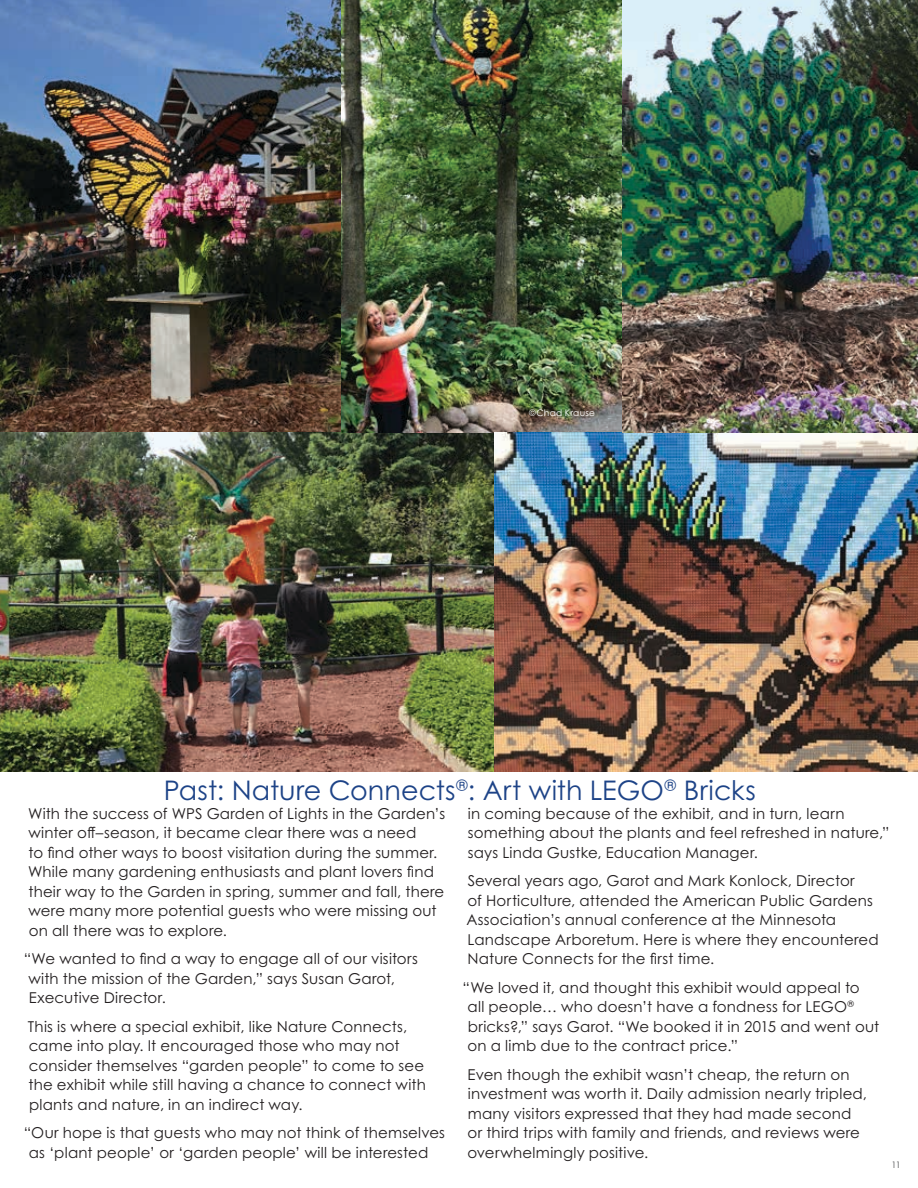
<style>
.page{position:relative;width:918px;height:1188px;background:#fff}
.page>*{position:absolute;margin:0;border:0;box-sizing:border-box;transform-origin:0 0}
.t1{font:27px "Century Gothic Pro";letter-spacing:.005em;color:#1d4387}
.t2{font:15px/19.5px "Century Gothic Pro";letter-spacing:.01em;color:#231f20}
.t3{font:9px "Century Gothic Pro";letter-spacing:.03em;color:#fff}
.t4{font:9px "Century Gothic Pro";color:#535456}
</style>
<div class="page">
<img style="left:0;top:0;width:918px;height:772px">
<p class="t3" style="left:529px;top:407px;width:67px">©Chad Krause</p>
<h1 class="t1" style="left:164px;top:773px;width:594px">Past: Nature Connects<sup>®</sup>: Art with LEGO<sup>®</sup> Bricks</h1>
<p class="t2" style="left:28px;top:804px;width:419px">With the success of WPS Garden of Lights in the Garden’s winter off–season, it became clear there was a need<br>to find other ways to boost visitation during the summer.<br>While many gardening enthusiasts and plant lovers find their way to the Garden in spring, summer and fall, there were many more potential guests who were missing out on all there was to explore.</p>
<p class="t2" style="left:29px;top:949px;width:391px;text-indent:-5px">“We wanted to find a way to engage all of our visitors with the mission of the Garden,” says Susan Garot,<br>Executive Director.</p>
<p class="t2" style="left:28px;top:1017px;width:399px">This is where a special exhibit, like Nature Connects, came into play. It encouraged those who may not consider themselves “garden people” to come to see the exhibit while still having a chance to connect with plants and nature, in an indirect way.</p>
<p class="t2" style="left:29px;top:1123px;width:418px;text-indent:-5px">“Our hope is that guests who may not think of themselves as ‘plant people’ or ‘garden people’ will be interested</p>
<p class="t2" style="left:468px;top:804px;width:423px">in coming because of the exhibit, and in turn, learn something about the plants and feel refreshed in nature,” says Linda Gustke, Education Manager.</p>
<p class="t2" style="left:466px;top:871px;width:414px">Several years ago, Garot and Mark Konlock, Director<br>of Horticulture, attended the American Public Gardens Association’s annual conference at the Minnesota Landscape Arboretum. Here is where they encountered Nature Connects for the first time.</p>
<p class="t2" style="left:467px;top:978px;width:413px;text-indent:-5px">“We loved it, and thought this exhibit would appeal to all people… who doesn’t have a fondness for LEGO<sup>® </sup>bricks?,” says Garot. “We booked it in 2015 and went out on a limb due to the contract price.”</p>
<p class="t2" style="left:467px;top:1065px;width:401px">Even though the exhibit wasn’t cheap, the return on investment was worth it. Daily admission nearly tripled, many visitors expressed that they had made second or third trips with family and friends, and reviews were overwhelmingly positive.</p>
<p class="t4" style="left:892px;top:1159px;width:11px">11</p>
</div>
